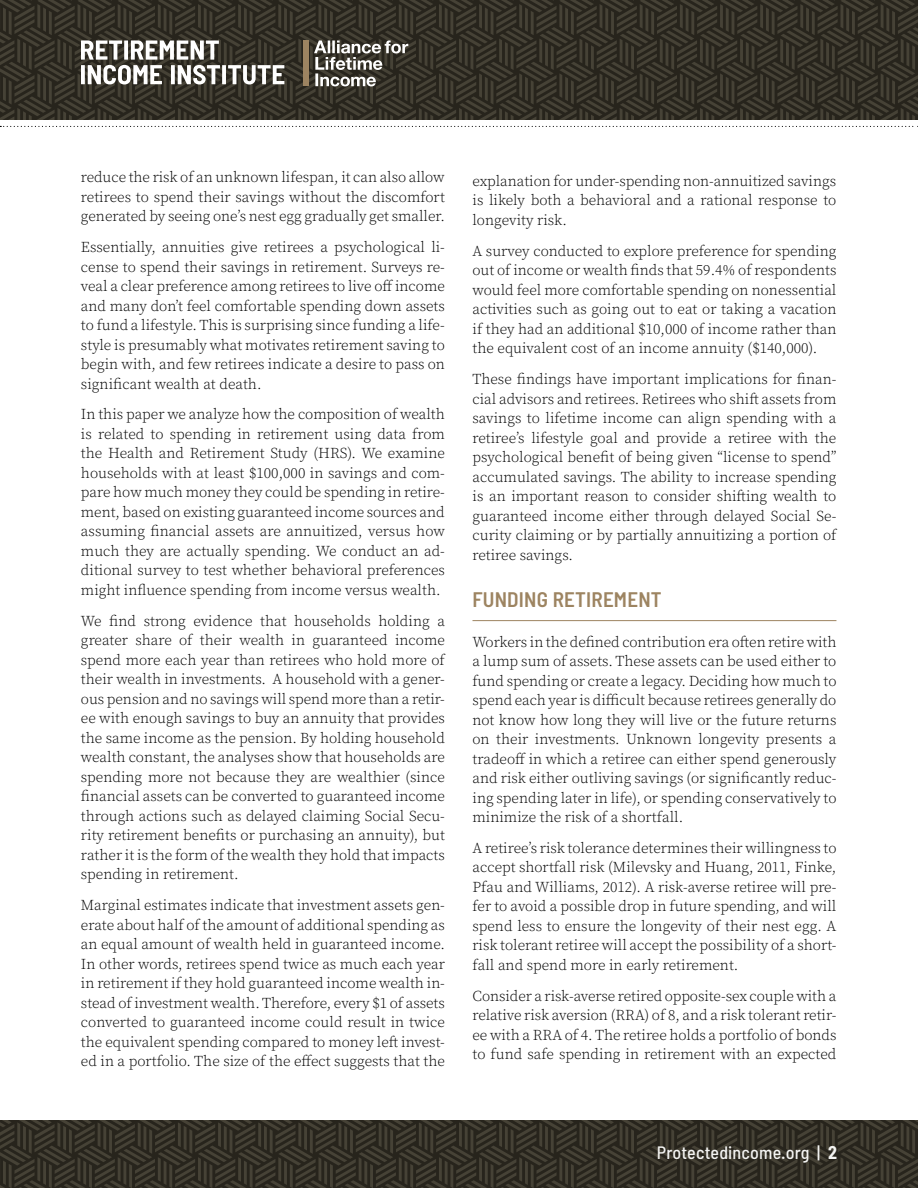
<style>
.page{position:relative;width:918px;height:1188px;background:#fff}
.page>*{position:absolute;margin:0;border:0;box-sizing:border-box;transform-origin:0 0}
.t1{font:600 semi-condensed 21px "Barlow";letter-spacing:.01em;color:#9d8461}
.t2{font:500 semi-condensed 18px "Barlow";letter-spacing:.01em;color:#f4f4f2}
.t3{font:300 15px/19.5px "Source Serif Pro";color:#000;text-align:justify}
.s1{font-weight:700}
</style>
<div class="page">
<svg style="left:0;top:1120px;width:918px;height:68px;background:#343027"></svg>
<svg style="left:0;top:0;width:918px;height:120px;background:#343027"></svg>
<svg style="left:0;top:126px;width:918px;height:1px"></svg>
<svg style="left:314px;top:40px;width:94px;height:46px"></svg>
<div style="left:303px;top:40px;width:6px;height:46px;background:#9d8461"></div>
<svg style="left:81px;top:40px;width:139px;height:44px"></svg>
<svg style="left:222px;top:65px;width:4px;height:19px"></svg>
<svg style="left:228px;top:65px;width:56px;height:19px"></svg>
<hr style="left:472px;top:620px;width:364px;height:1px;background:#9d8461">
<p class="t3" style="left:81px;top:168px;width:365px">reduce the risk of an unknown lifespan, it can also allow retirees to spend their savings without the discomfort generated by seeing one’s nest egg gradually get smaller.</p>
<p class="t3" style="left:81px;top:238px;width:366px">Essentially, annuities give retirees a psychological li&shy;cense to spend their savings in retirement. Surveys re&shy;veal a clear preference among retirees to live off income and many don’t feel comfortable spending down assets to fund a lifestyle. This is surprising since funding a life&shy;style is presumably what motivates retirement saving to begin with, and few retirees indicate a desire to pass on significant wealth at death.</p>
<p class="t3" style="left:81px;top:405px;width:365px">In this paper we analyze how the composition of wealth is related to spending in retirement using data from the Health and Retirement Study (HRS). We examine households with at least $100,000 in savings and com&shy;pare how much money they could be spending in retire&shy;ment, based on existing guaranteed income sources and assuming financial assets are annuitized, versus how much they are actually spending. We conduct an ad&shy;ditional survey to test whether behavioral preferences might influence spending from income versus wealth.</p>
<p class="t3" style="left:81px;top:611px;width:365px">We find strong evidence that households holding a greater share of their wealth in guaranteed income spend more each year than retirees who hold more of their wealth in investments. A household with a gener&shy;ous pension and no savings will spend more than a retir&shy;ee with enough savings to buy an annuity that provides the same income as the pension. By holding household wealth constant, the analyses show that households are spending more not because they are wealthier (since financial assets can be converted to guaranteed income through actions such as delayed claiming Social Secu&shy;rity retirement benefits or purchasing an annuity), but rather it is the form of the wealth they hold that impacts spending in retirement.</p>
<p class="t3" style="left:81px;top:896px;width:365px">Marginal estimates indicate that investment assets gen&shy;erate about half of the amount of additional spending as an equal amount of wealth held in guaranteed income.<br>In other words, retirees spend twice as much each year in retirement if they hold guaranteed income wealth in&shy;stead of investment wealth. Therefore, every $1 of assets converted to guaranteed income could result in twice the equivalent spending compared to money left invest&shy;ed in a portfolio. The size of the effect suggests that the</p>
<p class="t3" style="left:472px;top:171px;width:365px">explanation for under-spending non-annuitized savings is likely both a behavioral and a rational response to longevity risk.</p>
<p class="t3" style="left:472px;top:241px;width:366px">A survey conducted to explore preference for spending out of income or wealth finds that 59.4% of respondents would feel more comfortable spending on nonessential activities such as going out to eat or taking a vacation if they had an additional $10,000 of income rather than the equivalent cost of an income annuity ($140,000).</p>
<p class="t3" style="left:472px;top:369px;width:365px">These findings have important implications for finan&shy;cial advisors and retirees. Retirees who shift assets from savings to lifetime income can align spending with a retiree’s lifestyle goal and provide a retiree with the psychological benefit of being given “license to spend” accumulated savings. The ability to increase spending is an important reason to consider shifting wealth to guaranteed income either through delayed Social Se&shy;curity claiming or by partially annuitizing a portion of retiree savings.</p>
<h1 class="t1" style="left:472px;top:584px;width:191px">FUNDING RETIREMENT</h1>
<p class="t3" style="left:472px;top:632px;width:366px">Workers in the defined contribution era often retire with a lump sum of assets. These assets can be used either to fund spending or create a legacy. Deciding how much to spend each year is difficult because retirees generally do not know how long they will live or the future returns on their investments. Unknown longevity presents a tradeoff in which a retiree can either spend generously and risk either outliving savings (or significantly reduc&shy;ing spending later in life), or spending conservatively to minimize the risk of a shortfall.</p>
<p class="t3" style="left:472px;top:838px;width:366px">A retiree’s risk tolerance determines their willingness to accept shortfall risk (Milevsky and Huang, 2011, Finke, Pfau and Williams, 2012). A risk-averse retiree will pre&shy;fer to avoid a possible drop in future spending, and will spend less to ensure the longevity of their nest egg. A risk tolerant retiree will accept the possibility of a short&shy;fall and spend more in early retirement.</p>
<p class="t3" style="left:472px;top:986px;width:365px">Consider a risk-averse retired opposite-sex couple with a relative risk aversion (RRA) of 8, and a risk tolerant retir&shy;ee with a RRA of 4. The retiree holds a portfolio of bonds to fund safe spending in retirement with an expected</p>
<p class="t2" style="left:657px;top:1141px;width:182px">Protectedincome.org | <span class="s1">2</span></p>
</div>
